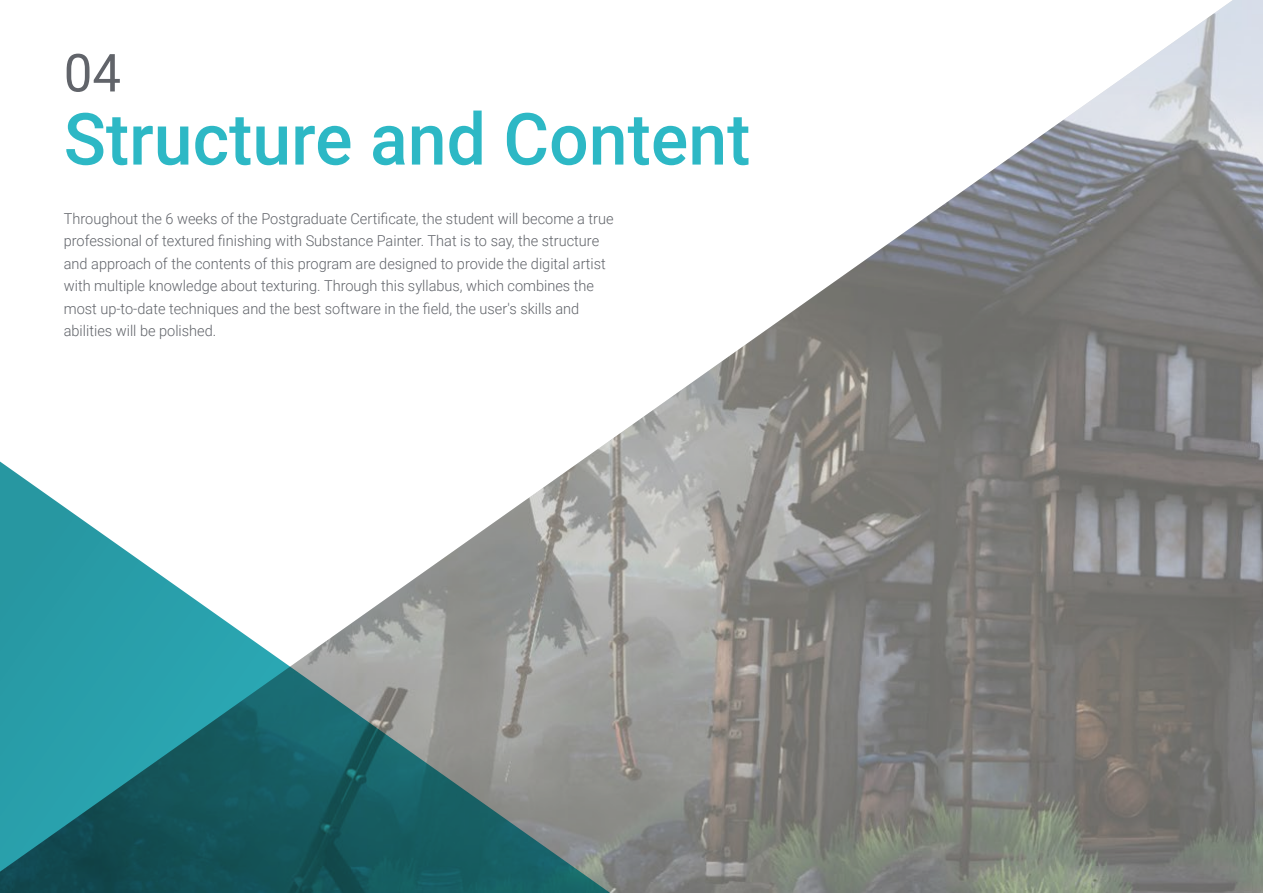
<style>
.page{position:relative;width:1263px;height:893px;background:#fff}
.page>*{position:absolute;margin:0;border:0;box-sizing:border-box;transform-origin:0 0}
.t1{font:500 72px "Roboto";color:#2db8c5}
.t2{font:52.5px "Roboto";color:#61646a}
.t3{font:300 15px/22.5px "Roboto";color:#61646a}
</style>
<div class="page">
<img style="left:602px;top:0;width:661px;height:893px">
<svg style="left:0;top:446px;width:640px;height:447px"></svg>
<h2 class="t2" style="left:64px;top:36px;width:59px">04</h2>
<h1 class="t1" style="left:64px;top:89px;width:688px">Structure and Content</h1>
<p class="t3" style="left:64px;top:207px;width:551px">Throughout the 6 weeks of the Postgraduate Certificate, the student will become a true professional of textured finishing with Substance Painter. That is to say, the structure and approach of the contents of this program are designed to provide the digital artist with multiple knowledge about texturing. Through this syllabus, which combines the most up-to-date techniques and the best software in the field, the user's skills and abilities will be polished.</p>
</div>
